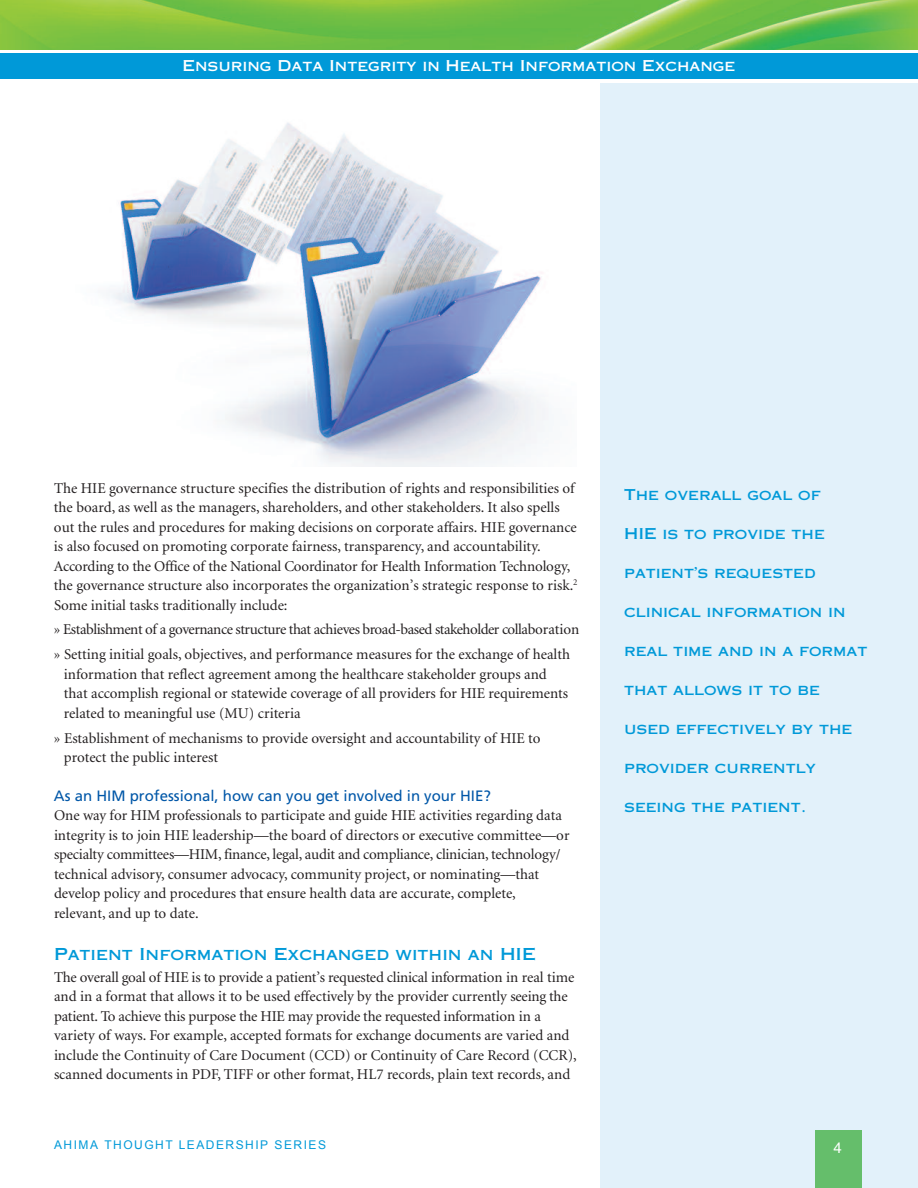
<style>
.page{position:relative;width:918px;height:1188px;background:#fff}
.page>*{position:absolute;margin:0;border:0;box-sizing:border-box;transform-origin:0 0}
.t1{font:16.5px "Copperplate Thirty One AB";color:#0099d8}
.t2{font:15px/19.5px "Minion";color:#231f20}
.t3{font:15px "Copperplate Thirty One AB";color:#0099d8}
.t4{font:15px "Frutiger";color:#0157a8}
.t5{font:15px "Copperplate Thirty One AB";color:#fff}
.t6{font:15px "Helvetica";color:#fff}
.t7{font:12px "Arial";letter-spacing:.125em;color:#0099d8}
</style>
<div class="page">
<div style="left:601px;top:84px;width:317px;height:1104px;background:#e2f1fa"></div>
<img style="left:0;top:0;width:918px;height:50px">
<div style="left:0;top:53px;width:918px;height:26px;background:#0099d8"></div>
<div style="left:815px;top:1131px;width:46px;height:57px;background:#65be6b"></div>
<img style="left:107px;top:122px;width:439px;height:345px">
<p class="t5" style="left:183px;top:61px;width:554px">Ensuring Data Integrity in Health Information Exchange</p>
<p class="t2" style="left:54px;top:479px;width:525px">The HIE governance structure specifies the distribution of rights and responsibilities of the board, as well as the managers, shareholders, and other stakeholders. It also spells out the rules and procedures for making decisions on corporate affairs. HIE governance is also focused on promoting corporate fairness, transparency, and accountability.<br>According to the Office of the National Coordinator for Health Information Technology, the governance structure also incorporates the organization’s strategic response to risk.<sup>2<br></sup>Some initial tasks traditionally include:</p>
<p class="t2" style="left:54px;top:618px;width:527px;line-height:24.9px">» Establishment of a governance structure that achieves broad-based stakeholder collaboration » Setting initial goals, objectives, and performance measures for the exchange of health</p>
<p class="t2" style="left:64px;top:665px;width:506px">information that reflect agreement among the healthcare stakeholder groups and that accomplish regional or statewide coverage of all providers for HIE requirements related to meaningful use (MU) criteria</p>
<p class="t2" style="left:64px;top:729px;width:478px;text-indent:-10px">» Establishment of mechanisms to provide oversight and accountability of HIE to protect the public interest</p>
<p class="t4" style="left:54px;top:789px;width:438px">As an HIM professional, how can you get involved in your HIE?</p>
<p class="t2" style="left:54px;top:807px;width:517px">One way for HIM professionals to participate and guide HIE activities regarding data integrity is to join HIE leadership—the board of directors or executive committee—or specialty committees—HIM, finance, legal, audit and compliance, clinician, technology/ technical advisory, consumer advocacy, community project, or nominating—that develop policy and procedures that ensure health data are accurate, complete, relevant, and up to date.</p>
<p class="t1" style="left:54px;top:948px;width:483px">Patient Information Exchanged within an HIE</p>
<p class="t2" style="left:54px;top:969px;width:524px">The overall goal of HIE is to provide a patient’s requested clinical information in real time and in a format that allows it to be used effectively by the provider currently seeing the patient. To achieve this purpose the HIE may provide the requested information in a variety of ways. For example, accepted formats for exchange documents are varied and include the Continuity of Care Document (CCD) or Continuity of Care Record (CCR), scanned documents in PDF, TIFF or other format, HL7 records, plain text records, and</p>
<p class="t3" style="left:624px;top:490px;width:198px">The overall goal of</p>
<p class="t3" style="left:624px;top:529px;width:202px">HIE is to provide the</p>
<p class="t3" style="left:624px;top:568px;width:193px">patient’s requested</p>
<p class="t3" style="left:624px;top:607px;width:223px">clinical information in</p>
<p class="t3" style="left:624px;top:646px;width:245px">real time and in a format</p>
<p class="t3" style="left:624px;top:685px;width:197px">that allows it to be</p>
<p class="t3" style="left:624px;top:724px;width:230px">used effectively by the</p>
<p class="t3" style="left:624px;top:763px;width:193px">provider currently</p>
<p class="t3" style="left:624px;top:802px;width:184px">seeing the patient.</p>
<p class="t7" style="left:54px;top:1139px;width:274px">AHIMA THOUGHT LEADERSHIP SERIES</p>
<p class="t6" style="left:833px;top:1142px;width:10px">4</p>
</div>
